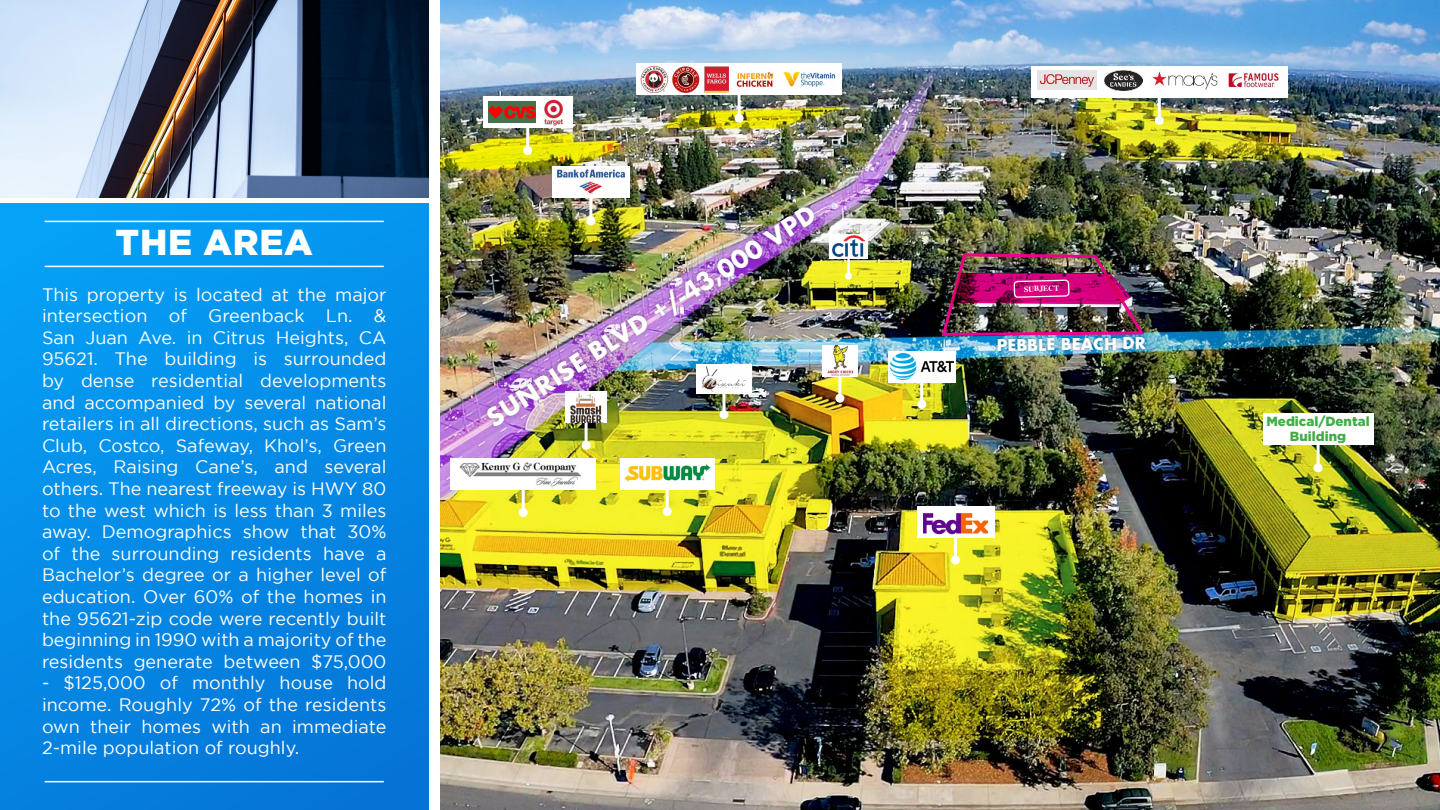
<style>
.page{position:relative;width:1440px;height:810px;background:#fff}
.page>*{position:absolute;margin:0;border:0;box-sizing:border-box;transform-origin:0 0}
.t1{font:900 36px "Gotham";letter-spacing:.02em;color:#fff}
.t2{font:700 24.3px "Futura";color:#fff}
.t3{font:18px/21.6px "Gotham";color:#fff;text-align:justify}
.t4{font:700 15.75px "Futura";color:#fff}
.t5{font:900 13.2px/15.1px "Gotham";color:#41ad49;text-align:center}
.t6{font:700 7.8px "Times";color:#fff}
</style>
<div class="page">
<img style="left:441px;top:0;width:998px;height:810px">
<div style="left:0;top:203px;width:428px;height:607px;background:linear-gradient(to bottom,#069ef4,#0578d9)"></div>
<hr style="left:45px;top:221px;width:339px;height:1px;background:#fff">
<hr style="left:45px;top:266px;width:339px;height:1px;background:#fff">
<hr style="left:45px;top:781px;width:339px;height:1px;background:#fff">
<img style="left:0;top:0;width:428px;height:197px">
<hr style="left:526px;top:126px;width:3px;height:27px;background:#fff">
<div style="left:523px;top:146px;width:9px;height:9px;background:#fff;border-radius:50%"></div>
<hr style="left:1157px;top:96px;width:3px;height:27px;background:#fff">
<div style="left:1154px;top:116px;width:9px;height:9px;background:#fff;border-radius:50%"></div>
<hr style="left:737px;top:94px;width:3px;height:27px;background:#fff">
<div style="left:734px;top:114px;width:9px;height:9px;background:#fff;border-radius:50%"></div>
<div style="left:483px;top:96px;width:89px;height:32px;background:#fff"></div>
<img style="left:488px;top:102px;width:47px;height:21px">
<img style="left:544px;top:99px;width:19px;height:26px">
<img style="left:477px;top:196px;width:349px;height:241px">
<hr style="left:954px;top:535px;width:3px;height:27px;background:#fff">
<div style="left:951px;top:556px;width:9px;height:9px;background:#fff;border-radius:50%"></div>
<div style="left:916px;top:507px;width:78px;height:31px;background:#fff"></div>
<img style="left:923px;top:512px;width:64px;height:23px">
<hr style="left:665px;top:487px;width:3px;height:27px;background:#fff">
<div style="left:662px;top:507px;width:9px;height:9px;background:#fff;border-radius:50%"></div>
<div style="left:620px;top:458px;width:94px;height:32px;background:#fff"></div>
<img style="left:624px;top:464px;width:86px;height:18px">
<hr style="left:838px;top:374px;width:3px;height:26px;background:#fff">
<div style="left:835px;top:394px;width:9px;height:9px;background:#fff;border-radius:50%"></div>
<div style="left:822px;top:345px;width:35px;height:31px;background:#fff"></div>
<hr style="left:722px;top:390px;width:3px;height:27px;background:#fff">
<div style="left:719px;top:410px;width:9px;height:9px;background:#fff;border-radius:50%"></div>
<img style="left:696px;top:364px;width:55px;height:29px">
<img style="left:939px;top:251px;width:209px;height:103px">
<hr style="left:847px;top:257px;width:2px;height:21px;background:#fff">
<div style="left:845px;top:273px;width:7px;height:7px;background:#fff;border-radius:50%"></div>
<div style="left:829px;top:234px;width:39px;height:25px;background:#fff"></div>
<img style="left:832px;top:236px;width:32px;height:21px">
<hr style="left:1316px;top:443px;width:3px;height:27px;background:#fff">
<div style="left:1313px;top:463px;width:9px;height:9px;background:#fff;border-radius:50%"></div>
<div style="left:1262px;top:413px;width:110px;height:32px;background:#fff"></div>
<hr style="left:589px;top:196px;width:3px;height:27px;background:#fff">
<div style="left:586px;top:216px;width:9px;height:9px;background:#fff;border-radius:50%"></div>
<div style="left:552px;top:166px;width:77px;height:32px;background:#fff"></div>
<img style="left:557px;top:169px;width:68px;height:26px">
<hr style="left:584px;top:420px;width:3px;height:27px;background:#fff">
<div style="left:581px;top:441px;width:9px;height:9px;background:#fff;border-radius:50%"></div>
<div style="left:565px;top:392px;width:41px;height:31px;background:#fff"></div>
<img style="left:570px;top:393px;width:33px;height:30px">
<hr style="left:521px;top:488px;width:3px;height:27px;background:#fff">
<div style="left:518px;top:508px;width:9px;height:9px;background:#fff;border-radius:50%"></div>
<div style="left:450px;top:458px;width:146px;height:32px;background:#fff"></div>
<hr style="left:920px;top:380px;width:3px;height:27px;background:#fff">
<div style="left:917px;top:400px;width:9px;height:9px;background:#fff;border-radius:50%"></div>
<div style="left:888px;top:351px;width:67px;height:31px;background:#fff"></div>
<img style="left:890px;top:353px;width:63px;height:26px">
<div style="left:1030px;top:66px;width:257px;height:31px;background:#fff"></div>
<img style="left:1104px;top:70px;width:38px;height:21px">
<img style="left:1037px;top:70px;width:59px;height:20px">
<img style="left:1152px;top:72px;width:66px;height:18px">
<img style="left:1228px;top:73px;width:51px;height:15px">
<div style="left:636px;top:64px;width:206px;height:31px;background:#fff"></div>
<img style="left:672px;top:66px;width:27px;height:27px">
<img style="left:704px;top:67px;width:25px;height:26px">
<img style="left:736px;top:72px;width:38px;height:15px">
<img style="left:783px;top:71px;width:53px;height:17px">
<img style="left:827px;top:345px;width:27px;height:31px">
<img style="left:459px;top:462px;width:123px;height:25px">
<img style="left:640px;top:65px;width:27px;height:28px">
<h1 class="t1" style="left:115px;top:222px;width:199px">THE AREA</h1>
<p class="t3" style="left:42px;top:283px;width:346px">This property is located at the major intersection of Greenback Ln. &amp; San Juan Ave. in Citrus Heights, CA 95621. The building is surrounded by dense residential developments and accompanied by several national retailers in all directions, such as Sam’s Club, Costco, Safeway, Khol’s, Green Acres, Raising Cane’s, and several others. The nearest freeway is HWY 80 to the west which is less than 3 miles away. Demographics show that 30% of the surrounding residents have a Bachelor’s degree or a higher level of education. Over 60% of the homes in the 95621-zip code were recently built beginning in 1990 with a majority of the residents generate between $75,000</p>
<p class="t3" style="left:42px;top:672px;width:346px">- $125,000 of monthly house hold income. Roughly 72% of the residents own their homes with an immediate 2-mile population of roughly.</p>
<h2 class="t2" style="left:479px;top:406px;width:388px;rotate:-33deg">SUNRISE BLVD +/-43,000 VPD</h2>
<p class="t6" style="left:1023px;top:281px;width:37px;rotate:-1deg">SUBJECT</p>
<p class="t4" style="left:996px;top:334px;width:151px;rotate:-1deg">PEBBLE BEACH DR</p>
<p class="t5" style="left:1266px;top:413px;width:105px">Medical/Dental<br>Building</p>
</div>
